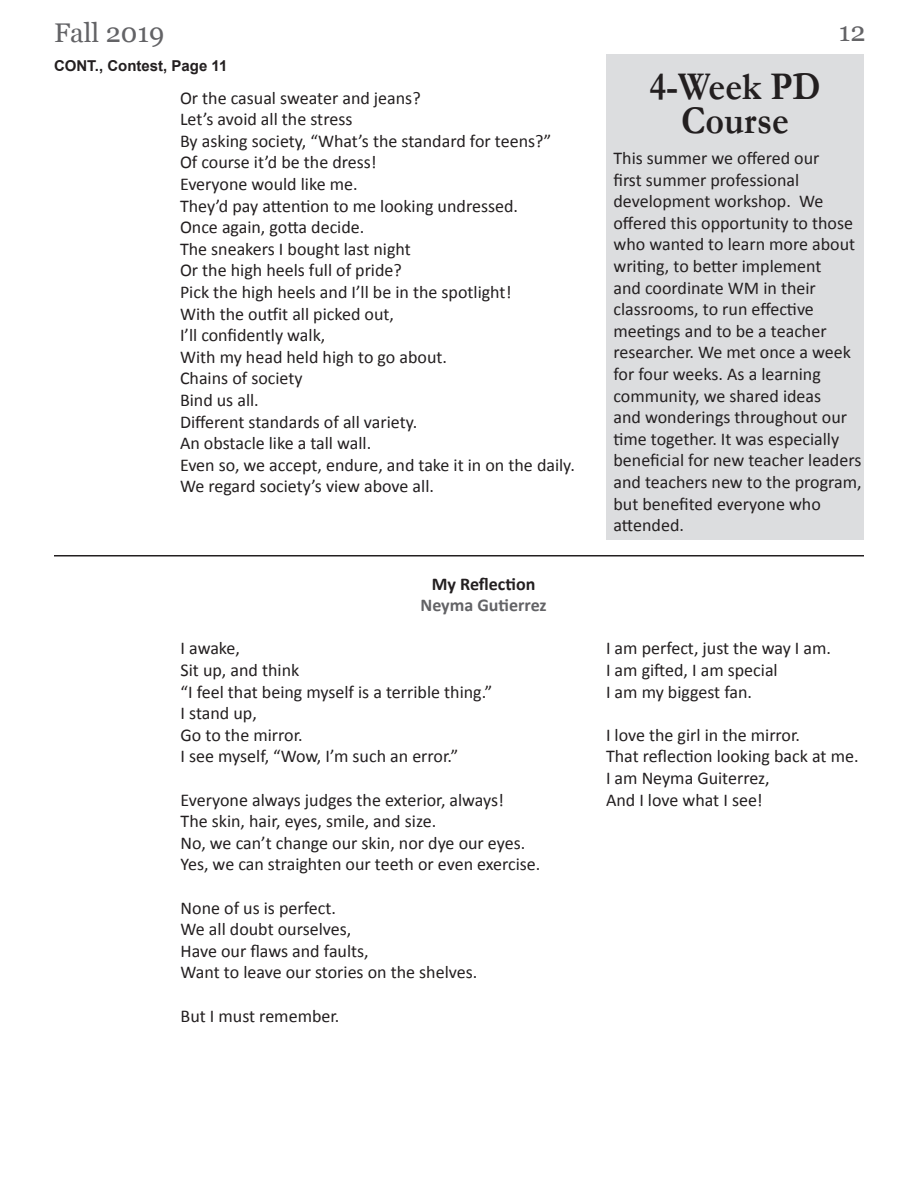
<style>
.page{position:relative;width:918px;height:1188px;background:#fff}
.page>*{position:absolute;margin:0;border:0;box-sizing:border-box;transform-origin:0 0}
.t1{font:700 39.6px/34.2px "Garamond";color:#231f20;text-align:center;scale:.91 1}
.t2{font:27px "Georgia";color:#636366}
.t3{font:18px/21.6px "Calibri";color:#231f20}
.t4{font:700 18px "Calibri";color:#636366}
.t5{font:700 18px "Calibri";color:#231f20}
.t6{font:700 15px "Arial";color:#231f20}
</style>
<div class="page">
<div style="left:606px;top:54px;width:258px;height:486px;background:#dcdddf"></div>
<hr style="left:54px;top:555px;width:810px;height:1px;background:#231f20">
<p class="t2" style="left:54px;top:13px;width:112px">Fall 2019</p>
<p class="t2" style="left:839px;top:12px;width:28px">12</p>
<p class="t6" style="left:54px;top:56px;width:175px">CONT., Contest, Page 11</p>
<p class="t1" style="left:649px;top:69px;width:190px">4-Week PD<br>Course</p>
<p class="t3" style="left:614px;top:147px;width:250px">This summer we offered our<br>first summer professional development workshop. We offered this opportunity to those who wanted to learn more about writing, to better implement<br>and coordinate WM in their classrooms, to run effective meetings and to be a teacher researcher. We met once a week for four weeks. As a learning community, we shared ideas<br>and wonderings throughout our time together. It was especially beneficial for new teacher leaders and teachers new to the program, but benefited everyone who attended.</p>
<p class="t3" style="left:180px;top:87px;width:242px">Or the casual sweater and jeans?</p>
<p class="t3" style="left:180px;top:108px;width:174px">Let’s avoid all the stress</p>
<p class="t3" style="left:180px;top:130px;width:373px">By asking society, “What’s the standard for teens?”</p>
<p class="t3" style="left:180px;top:152px;width:198px">Of course it’d be the dress!</p>
<p class="t3" style="left:180px;top:173px;width:179px">Everyone would like me.</p>
<p class="t3" style="left:180px;top:195px;width:340px">They’d pay attention to me looking undressed.</p>
<p class="t3" style="left:180px;top:216px;width:186px">Once again, gotta decide.</p>
<p class="t3" style="left:180px;top:238px;width:232px">The sneakers I bought last night</p>
<p class="t3" style="left:180px;top:260px;width:223px">Or the high heels full of pride?</p>
<p class="t3" style="left:180px;top:281px;width:333px">Pick the high heels and I’ll be in the spotlight!</p>
<p class="t3" style="left:180px;top:303px;width:216px">With the outfit all picked out,</p>
<p class="t3" style="left:180px;top:324px;width:147px">I’ll confidently walk,</p>
<p class="t3" style="left:180px;top:346px;width:269px">With my head held high to go about.</p>
<p class="t3" style="left:180px;top:368px;width:124px">Chains of society</p>
<p class="t3" style="left:180px;top:389px;width:80px">Bind us all.</p>
<p class="t3" style="left:180px;top:411px;width:239px">Different standards of all variety.</p>
<p class="t3" style="left:180px;top:432px;width:193px">An obstacle like a tall wall.</p>
<p class="t3" style="left:180px;top:454px;width:396px">Even so, we accept, endure, and take it in on the daily.</p>
<p class="t3" style="left:180px;top:476px;width:255px">We regard society’s view above all.</p>
<p class="t5" style="left:432px;top:572px;width:105px">My Reflection</p>
<p class="t4" style="left:420px;top:594px;width:128px">Neyma Gutierrez</p>
<p class="t3" style="left:181px;top:638px;width:61px">I awake,</p>
<p class="t3" style="left:181px;top:659px;width:120px">Sit up, and think</p>
<p class="t3" style="left:181px;top:681px;width:313px">“I feel that being myself is a terrible thing.”</p>
<p class="t3" style="left:181px;top:702px;width:78px">I stand up,</p>
<p class="t3" style="left:181px;top:724px;width:124px">Go to the mirror.</p>
<p class="t3" style="left:181px;top:746px;width:279px">I see myself, “Wow, I’m such an error.”</p>
<p class="t3" style="left:181px;top:789px;width:325px">Everyone always judges the exterior, always!</p>
<p class="t3" style="left:181px;top:810px;width:257px">The skin, hair, eyes, smile, and size.</p>
<p class="t3" style="left:181px;top:832px;width:346px">No, we can’t change our skin, nor dye our eyes.</p>
<p class="t3" style="left:181px;top:854px;width:361px">Yes, we can straighten our teeth or even exercise.</p>
<p class="t3" style="left:181px;top:897px;width:157px">None of us is perfect.</p>
<p class="t3" style="left:181px;top:918px;width:172px">We all doubt ourselves,</p>
<p class="t3" style="left:181px;top:940px;width:190px">Have our flaws and faults,</p>
<p class="t3" style="left:181px;top:962px;width:298px">Want to leave our stories on the shelves.</p>
<p class="t3" style="left:181px;top:1005px;width:160px">But I must remember.</p>
<p class="t3" style="left:606px;top:638px;width:227px">I am perfect, just the way I am.</p>
<p class="t3" style="left:606px;top:659px;width:173px">I am gifted, I am special</p>
<p class="t3" style="left:606px;top:681px;width:148px">I am my biggest fan.</p>
<p class="t3" style="left:606px;top:724px;width:196px">I love the girl in the mirror.</p>
<p class="t3" style="left:606px;top:746px;width:254px">That reflection looking back at me.</p>
<p class="t3" style="left:606px;top:767px;width:165px">I am Neyma Guiterrez,</p>
<p class="t3" style="left:606px;top:789px;width:158px">And I love what I see!</p>
</div>
